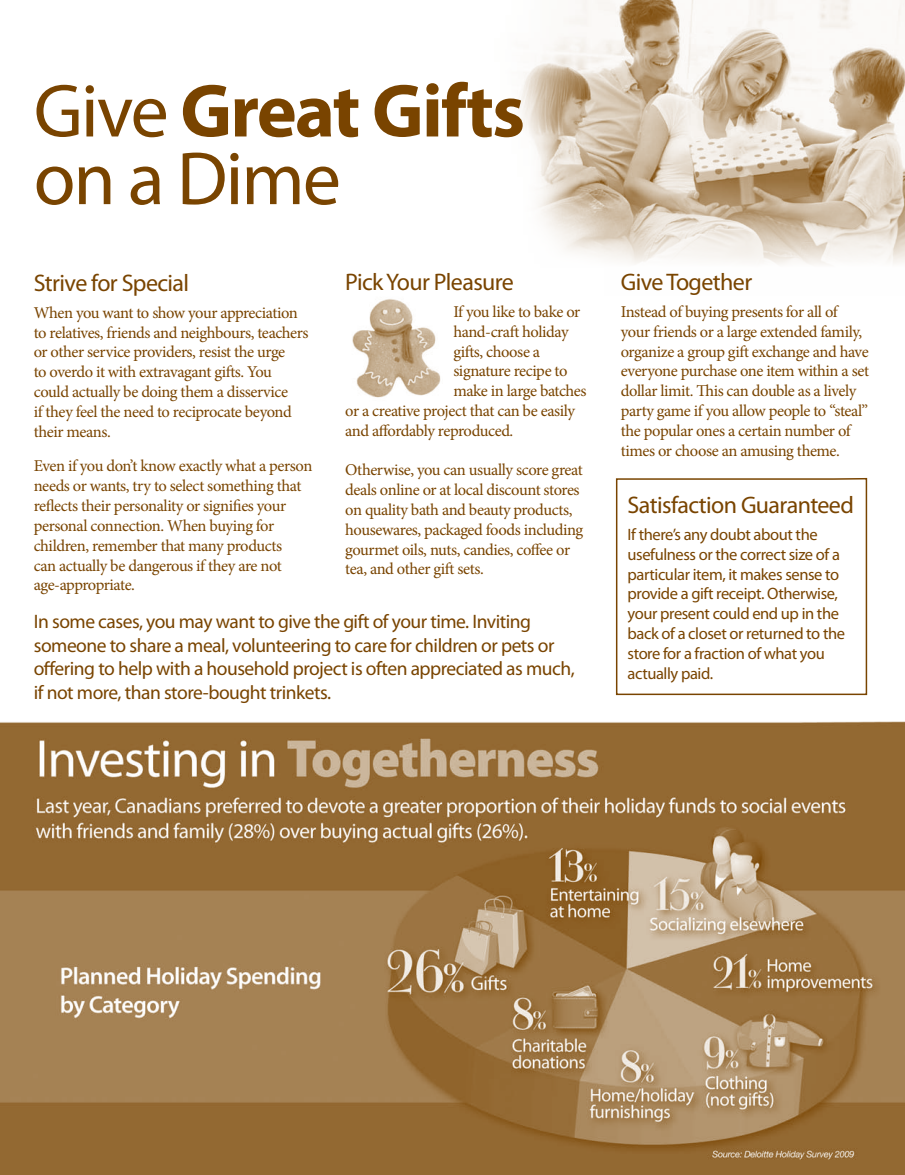
<style>
.page{position:relative;width:905px;height:1175px;background:#fff}
.page>*{position:absolute;margin:0;border:0;box-sizing:border-box;transform-origin:0 0}
.t1{font:75.9px/67.7px "Myriad Pro";letter-spacing:-.025em;color:#794400}
.t2{font:24px "Myriad Pro";letter-spacing:-.025em;color:#794400}
.t3{font:19.5px/23.4px "Myriad Pro";letter-spacing:-.025em;color:#794400}
.t4{font:16.5px/19.8px "Minion Pro";letter-spacing:-.03em;color:#794400}
.t5{font:16.5px/19.8px "Myriad Pro";letter-spacing:-.025em;color:#794400}
.s1{font-weight:700}
</style>
<div class="page">
<svg style="left:615px;top:477px;width:252px;height:219px"></svg>
<img style="left:520px;top:0;width:384px;height:265px">
<img style="left:352px;top:299px;width:89px;height:99px">
<img style="left:0;top:721px;width:904px;height:453px">
<h1 class="t1" style="left:34px;top:76px;width:492px">Give <span class="s1">Great Gifts </span>on a Dime</h1>
<h2 class="t2" style="left:34px;top:268px;width:157px">Strive for Special</h2>
<p class="t4" style="left:34px;top:303px;width:276px">When you want to show your appreciation to relatives, friends and neighbours, teachers or other service providers, resist the urge<br>to overdo it with extravagant gifts. You could actually be doing them a disservice<br>if they feel the need to reciprocate beyond their means.</p>
<p class="t4" style="left:34px;top:456px;width:280px">Even if you don’t know exactly what a person needs or wants, try to select something that reflects their personality or signifies your personal connection. When buying for children, remember that many products<br>can actually be dangerous if they are not age-appropriate.</p>
<h2 class="t2" style="left:345px;top:267px;width:170px">Pick Your Pleasure</h2>
<p class="t4" style="left:453px;top:302px;width:129px">If you like to bake or</p>
<p class="t4" style="left:453px;top:322px;width:117px">hand-craft holiday</p>
<p class="t4" style="left:453px;top:341px;width:88px">gifts, choose a</p>
<p class="t4" style="left:453px;top:361px;width:116px">signature recipe to</p>
<p class="t4" style="left:453px;top:381px;width:135px">make in large batches</p>
<p class="t4" style="left:345px;top:401px;width:231px">or a creative project that can be easily</p>
<p class="t4" style="left:345px;top:421px;width:170px">and affordably reproduced.</p>
<p class="t4" style="left:345px;top:460px;width:239px">Otherwise, you can usually score great deals online or at local discount stores on quality bath and beauty products, housewares, packaged foods including gourmet oils, nuts, candies, coffee or tea, and other gift sets.</p>
<p class="t3" style="left:34px;top:610px;width:542px">In some cases, you may want to give the gift of your time. Inviting someone to share a meal, volunteering to care for children or pets or offering to help with a household project is often appreciated as much, if not more, than store-bought trinkets.</p>
<h2 class="t2" style="left:621px;top:267px;width:133px">Give Together</h2>
<p class="t4" style="left:621px;top:302px;width:250px">Instead of buying presents for all of your friends or a large extended family, organize a group gift exchange and have everyone purchase one item within a set dollar limit. This can double as a lively party game if you allow people to “steal” the popular ones a certain number of times or choose an amusing theme.</p>
<h2 class="t2" style="left:627px;top:490px;width:228px">Satisfaction Guaranteed</h2>
<p class="t5" style="left:627px;top:524px;width:219px">If there’s any doubt about the usefulness or the correct size of a particular item, it makes sense to provide a gift receipt. Otherwise, your present could end up in the back of a closet or returned to the store for a fraction of what you actually paid.</p>
</div>
